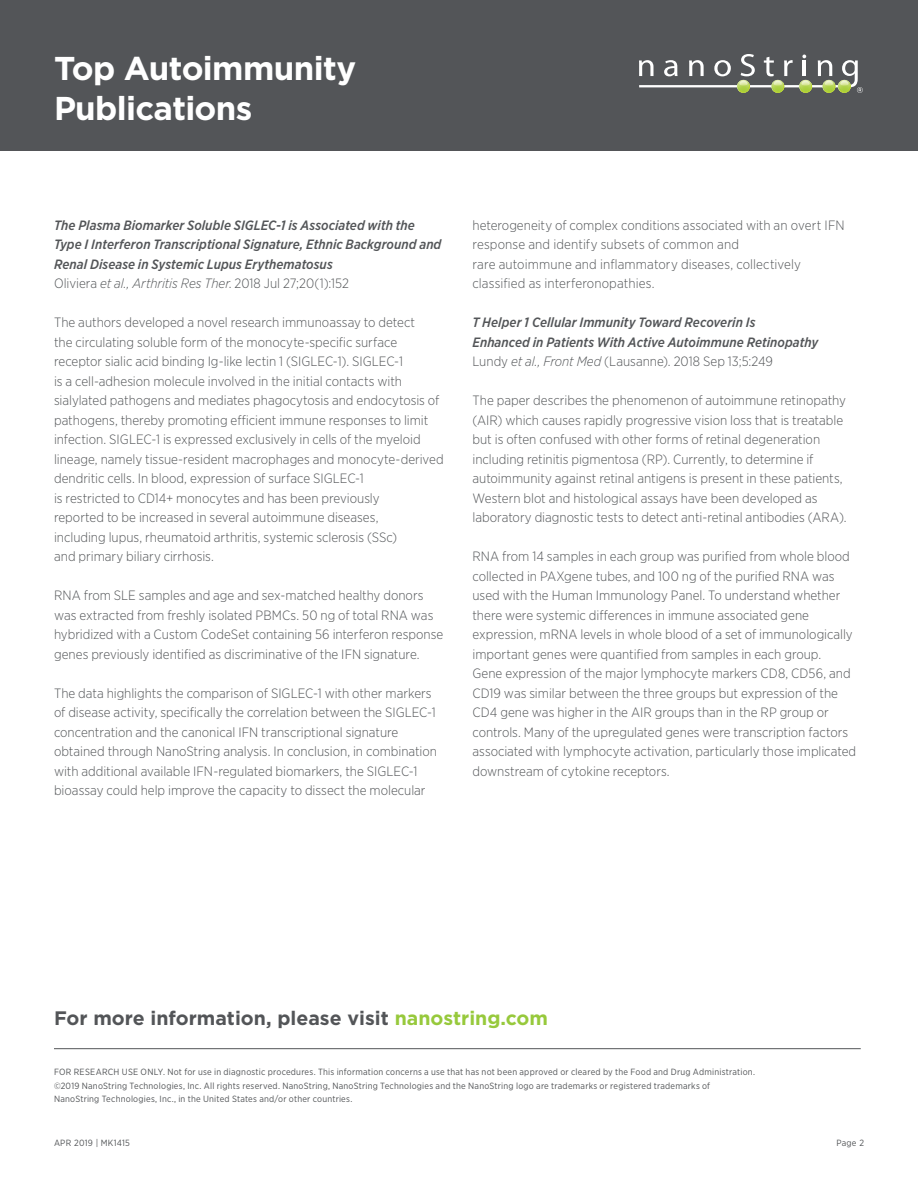
<style>
.page{position:relative;width:918px;height:1188px;background:#fff}
.page>*{position:absolute;margin:0;border:0;box-sizing:border-box;transform-origin:0 0}
.t1{font:700 33px/39.6px "Gotham";letter-spacing:-.02em;color:#fff}
.t2{font:700 19.5px "Gotham";color:#535558}
.Body_Copy{font:300 13.5px/19.5px "Gotham Narrow";color:#535558}
.Body_Copy-2{font:italic 500 13.5px/19.5px "Gotham Narrow";color:#535558}
.t3{font:9px/13.5px "Gotham Narrow";letter-spacing:.025em;color:#535558}
.s1{font-weight:300;font-style:normal}
.s2{font-weight:300}
.s3{color:#97c93c}
</style>
<div class="page">
<div style="left:0;top:0;width:918px;height:152px;background:#535558"></div>
<svg style="left:639px;top:54px;width:224px;height:39px"></svg>
<hr style="left:54px;top:1048px;width:807px;height:1px;background:#535558">
<h1 class="t1" style="left:54px;top:49px;width:304px">Top Autoimmunity<br>Publications</h1>
<p class="Body_Copy-2" style="left:54px;top:215px;width:389px">The Plasma Biomarker Soluble SIGLEC-1 is Associated with the Type I Interferon Transcriptional Signature, Ethnic Background and Renal Disease in Systemic Lupus Erythematosus<br><span class="s1">Oliviera</span> <span class="s2">et al., Arthritis Res Ther</span><span class="s1">. 2018 Jul 27;20(1):152</span></p>
<p class="Body_Copy" style="left:54px;top:312px;width:391px">The authors developed a novel research immunoassay to detect<br>the circulating soluble form of the monocyte-specific surface receptor sialic acid binding Ig-like lectin 1 (SIGLEC-1). SIGLEC-1<br>is a cell-adhesion molecule involved in the initial contacts with sialylated pathogens and mediates phagocytosis and endocytosis of pathogens, thereby promoting efficient immune responses to limit infection. SIGLEC-1 is expressed exclusively in cells of the myeloid lineage, namely tissue-resident macrophages and monocyte-derived dendritic cells. In blood, expression of surface SIGLEC-1<br>is restricted to CD14+ monocytes and has been previously<br>reported to be increased in several autoimmune diseases,<br>including lupus, rheumatoid arthritis, systemic sclerosis (SSc)<br>and primary biliary cirrhosis.</p>
<p class="Body_Copy" style="left:54px;top:585px;width:391px">RNA from SLE samples and age and sex-matched healthy donors was extracted from freshly isolated PBMCs. 50 ng of total RNA was hybridized with a Custom CodeSet containing 56 interferon response genes previously identified as discriminative of the IFN signature.</p>
<p class="Body_Copy" style="left:54px;top:683px;width:384px">The data highlights the comparison of SIGLEC-1 with other markers of disease activity, specifically the correlation between the SIGLEC-1 concentration and the canonical IFN transcriptional signature obtained through NanoString analysis. In conclusion, in combination with additional available IFN-regulated biomarkers, the SIGLEC-1 bioassay could help improve the capacity to dissect the molecular</p>
<p class="Body_Copy" style="left:472px;top:215px;width:374px">heterogeneity of complex conditions associated with an overt IFN response and identify subsets of common and<br>rare autoimmune and inflammatory diseases, collectively classified as interferonopathies.</p>
<p class="Body_Copy-2" style="left:472px;top:312px;width:347px">T Helper 1 Cellular Immunity Toward Recoverin Is<br>Enhanced in Patients With Active Autoimmune Retinopathy<br><span class="s1">Lundy</span> <span class="s2">et al., Front Med</span> <span class="s1">(Lausanne). 2018 Sep 13;5:249</span></p>
<p class="Body_Copy" style="left:472px;top:390px;width:376px">The paper describes the phenomenon of autoimmune retinopathy (AIR) which causes rapidly progressive vision loss that is treatable but is often confused with other forms of retinal degeneration including retinitis pigmentosa (RP). Currently, to determine if autoimmunity against retinal antigens is present in these patients, Western blot and histological assays have been developed as laboratory diagnostic tests to detect anti-retinal antibodies (ARA).</p>
<p class="Body_Copy" style="left:472px;top:546px;width:385px">RNA from 14 samples in each group was purified from whole blood collected in PAXgene tubes, and 100 ng of the purified RNA was used with the Human Immunology Panel. To understand whether there were systemic differences in immune associated gene expression, mRNA levels in whole blood of a set of immunologically important genes were quantified from samples in each group.<br>Gene expression of the major lymphocyte markers CD8, CD56, and CD19 was similar between the three groups but expression of the CD4 gene was higher in the AIR groups than in the RP group or controls. Many of the upregulated genes were transcription factors associated with lymphocyte activation, particularly those implicated downstream of cytokine receptors.</p>
<h2 class="t2" style="left:54px;top:1005px;width:496px">For more information, please visit <span class="s3">nanostring.com</span></h2>
<p class="t3" style="left:54px;top:1065px;width:703px">FOR RESEARCH USE ONLY. Not for use in diagnostic procedures. This information concerns a use that has not been approved or cleared by the Food and Drug Administration. ©2019 NanoString Technologies, Inc. All rights reserved. NanoString, NanoString Technologies and the NanoString logo are trademarks or registered trademarks of<br>NanoString Technologies, Inc., in the United States and/or other countries.</p>
<p class="t3" style="left:54px;top:1136px;width:77px">APR 2019 | MK1415</p>
<p class="t3" style="left:836px;top:1136px;width:29px">Page 2</p>
</div>
